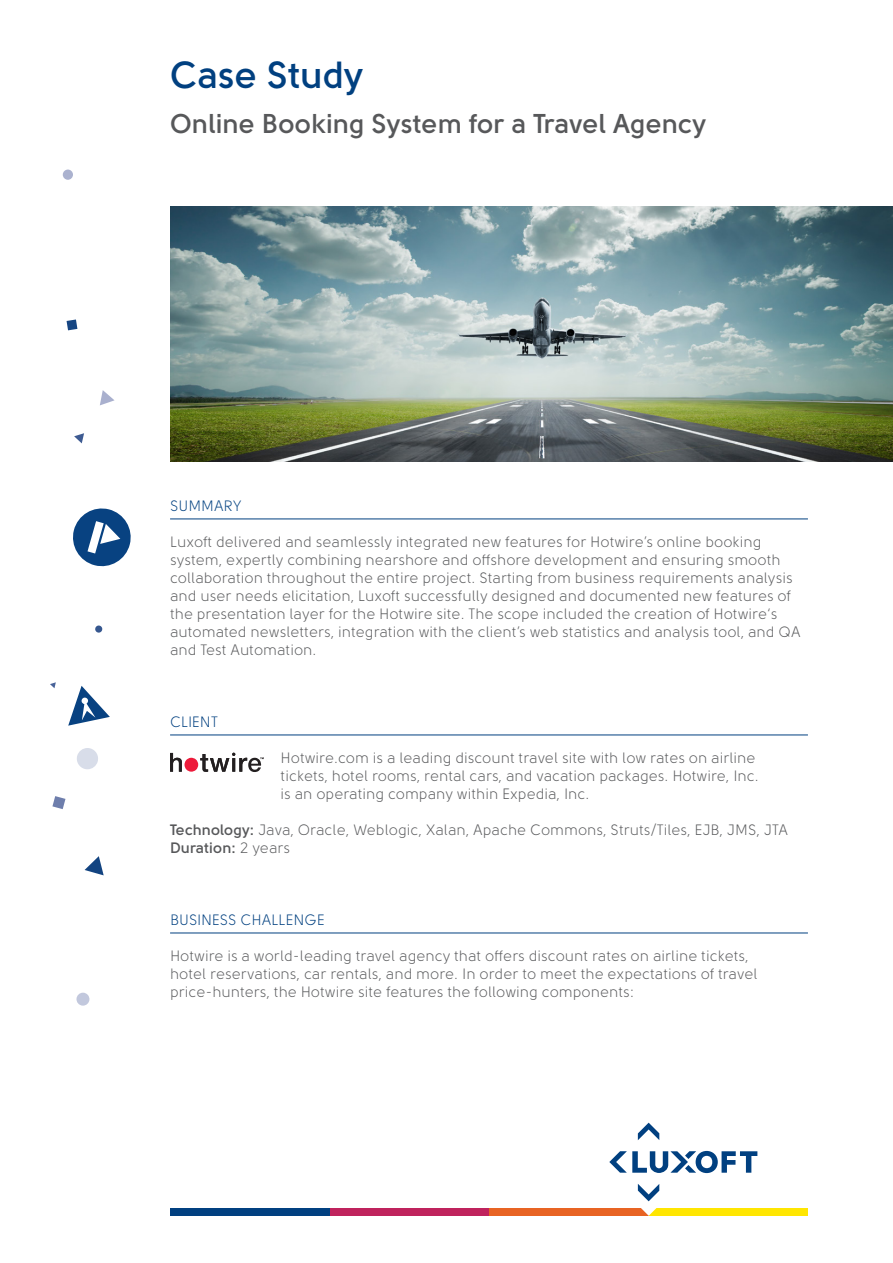
<style>
.page{position:relative;width:893px;height:1263px;background:#fff}
.page>*{position:absolute;margin:0;border:0;box-sizing:border-box;transform-origin:0 0}
.t1{font:600 37.5px "Luxoft Sans";color:#014080}
.t2{font:600 27px "Luxoft Sans";color:#57585a}
.t3{font:15px/18px "Luxoft Sans";color:#57585a}
.t4{font:15px "Luxoft Sans";color:#014080}
.s1{font-weight:600}
</style>
<div class="page">
<svg style="left:73px;top:508px;width:58px;height:59px"></svg>
<svg style="left:68px;top:686px;width:42px;height:40px"></svg>
<svg style="left:100px;top:390px;width:15px;height:15px"></svg>
<svg style="left:74px;top:433px;width:10px;height:10px"></svg>
<svg style="left:63px;top:170px;width:10px;height:10px"></svg>
<svg style="left:95px;top:625px;width:8px;height:8px"></svg>
<svg style="left:67px;top:319px;width:10px;height:11px"></svg>
<svg style="left:85px;top:856px;width:19px;height:19px"></svg>
<svg style="left:76px;top:993px;width:14px;height:13px"></svg>
<svg style="left:50px;top:682px;width:6px;height:6px"></svg>
<svg style="left:77px;top:748px;width:21px;height:21px"></svg>
<svg style="left:52px;top:796px;width:13px;height:13px"></svg>
<div style="left:648px;top:1208px;width:160px;height:8px;background:#ffe601"></div>
<div style="left:489px;top:1208px;width:159px;height:8px;background:#e86424"></div>
<div style="left:330px;top:1208px;width:159px;height:8px;background:#bf235d"></div>
<div style="left:170px;top:1208px;width:160px;height:8px;background:#014080"></div>
<svg style="left:609px;top:1123px;width:148px;height:93px"></svg>
<hr style="left:170px;top:518px;width:638px;height:1px;background:#014080">
<hr style="left:170px;top:734px;width:638px;height:1px;background:#014080">
<hr style="left:170px;top:932px;width:638px;height:1px;background:#014080">
<svg style="left:170px;top:753px;width:94px;height:19px"></svg>
<img style="left:170px;top:206px;width:723px;height:255px">
<h1 class="t1" style="left:170px;top:53px;width:195px">Case Study</h1>
<h2 class="t2" style="left:170px;top:108px;width:538px">Online Booking System for a Travel Agency</h2>
<p class="t4" style="left:170px;top:498px;width:73px">SUMMARY</p>
<p class="t3" style="left:170px;top:533px;width:632px">Luxoft delivered and seamlessly integrated new features for Hotwire’s online booking system, expertly combining nearshore and offshore development and ensuring smooth collaboration throughout the entire project. Starting from business requirements analysis and user needs elicitation, Luxoft successfully designed and documented new features of the presentation layer for the Hotwire site. The scope included the creation of Hotwire‘s automated newsletters, integration with the client’s web statistics and analysis tool, and QA and Test Automation.</p>
<p class="t4" style="left:170px;top:714px;width:49px">CLIENT</p>
<p class="t3" style="left:281px;top:749px;width:480px">Hotwire.com is a leading discount travel site with low rates on airline tickets, hotel rooms, rental cars, and vacation packages. Hotwire, Inc. is an operating company within Expedia, Inc.</p>
<p class="t3" style="left:170px;top:821px;width:619px"><span class="s1">Technology:</span> Java, Oracle, Weblogic, Xalan, Apache Commons, Struts/Tiles, EJB, JMS, JTA<br><span class="s1">Duration:</span> 2 years</p>
<p class="t4" style="left:170px;top:912px;width:156px">BUSINESS CHALLENGE</p>
<p class="t3" style="left:170px;top:947px;width:589px">Hotwire is a world-leading travel agency that offers discount rates on airline tickets, hotel reservations, car rentals, and more. In order to meet the expectations of travel price-hunters, the Hotwire site features the following components:</p>
</div>
